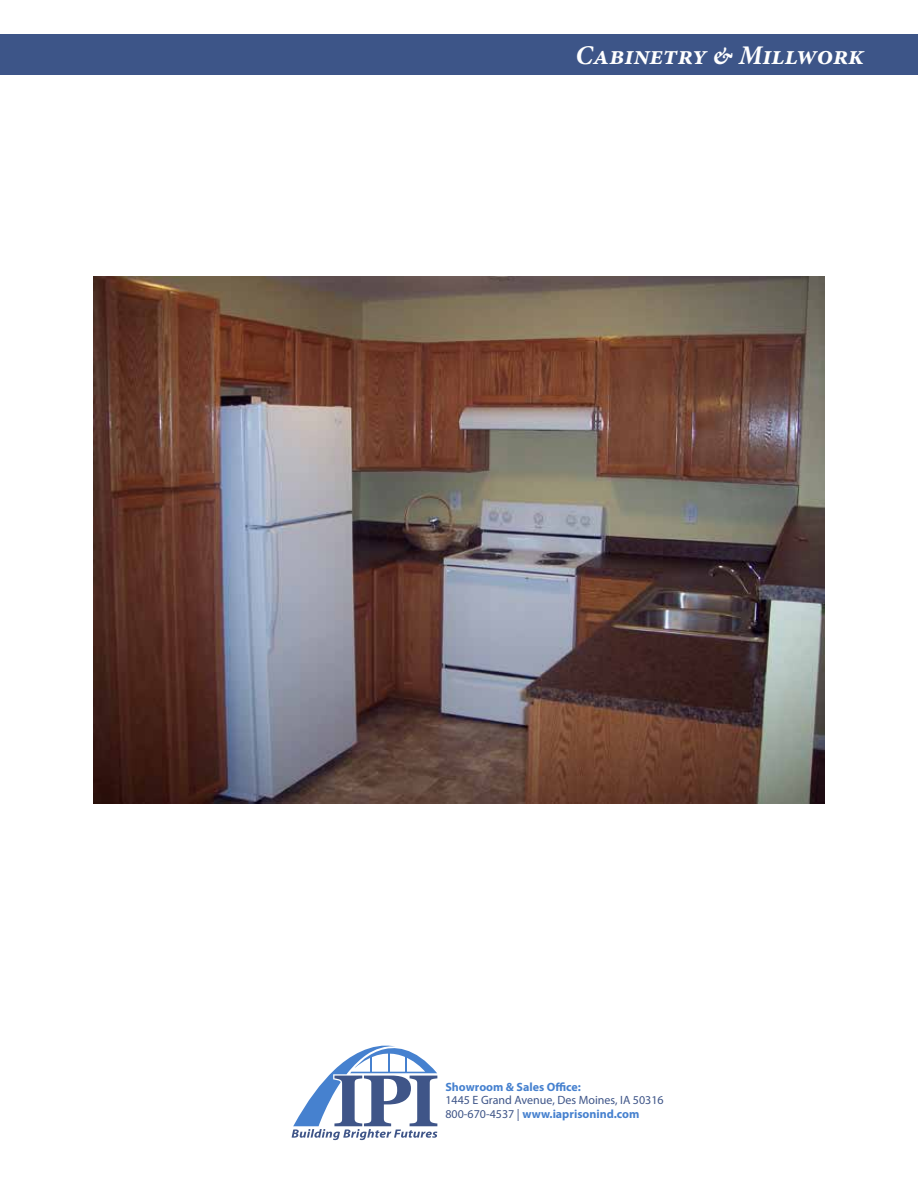
<style>
.page{position:relative;width:918px;height:1188px;background:#fff}
.page>*{position:absolute;margin:0;border:0;box-sizing:border-box;transform-origin:0 0}
.t1{font:italic 700 27px "Minion Pro";color:#fff}
.t2{font:12px/13.5px "Myriad Pro";color:#3f5588}
.t3{font:700 12px "Myriad Pro";color:#4681cf}
.s1{font-weight:700;color:#4681cf}
</style>
<div class="page">
<div style="left:0;top:34px;width:918px;height:40px;background:#3d5588"></div>
<svg style="left:292px;top:1046px;width:145px;height:94px"></svg>
<img style="left:93px;top:276px;width:732px;height:528px">
<h1 class="t1" style="left:576px;top:36px;width:290px">Cabinetry &amp; Millwork</h1>
<p class="t3" style="left:445px;top:1079px;width:137px">Showroom &amp; Sales Office:</p>
<p class="t2" style="left:445px;top:1093px;width:220px">1445 E Grand Avenue, Des Moines, IA 50316<br>800-670-4537 | <span class="s1">www.iaprisonind.com</span></p>
</div>
